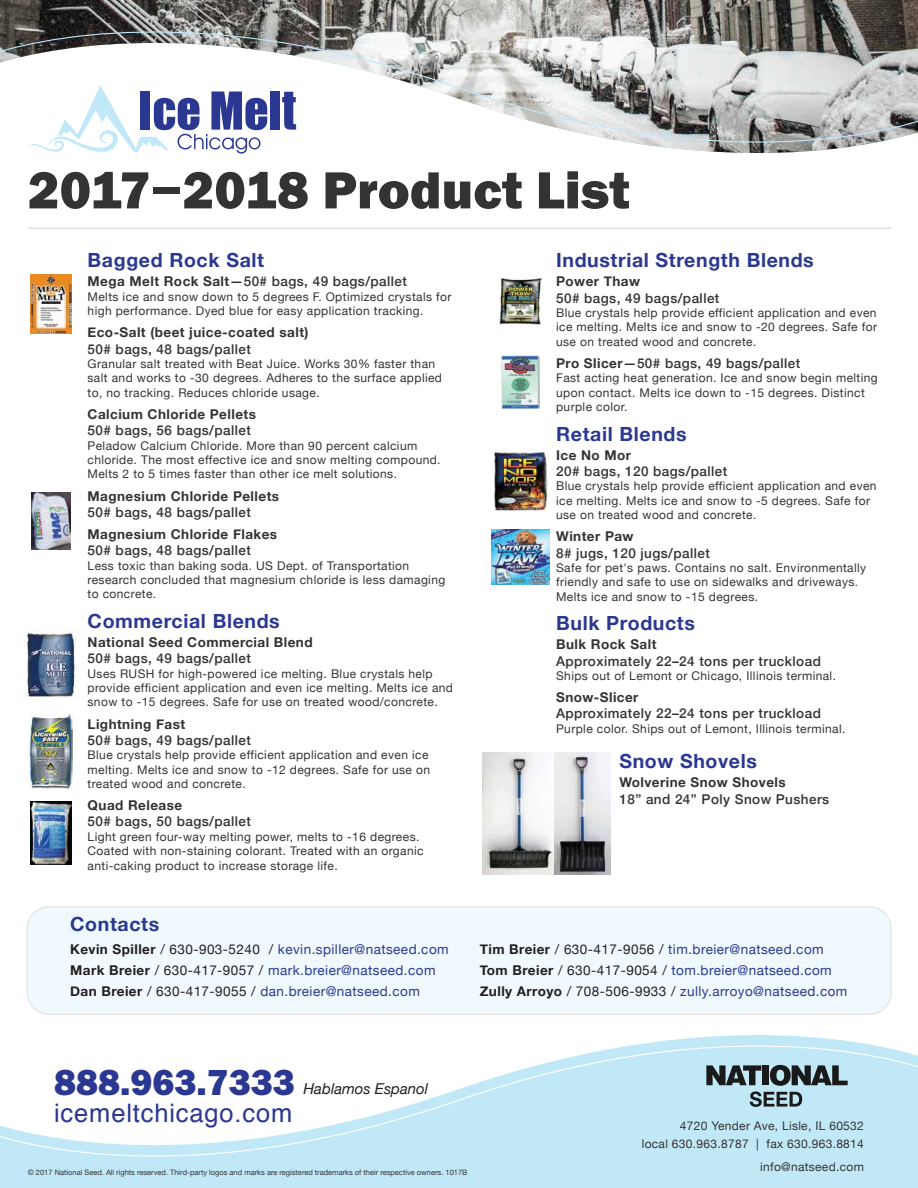
<style>
.page{position:relative;width:918px;height:1188px;background:#fff}
.page>*{position:absolute;margin:0;border:0;box-sizing:border-box;transform-origin:0 0}
.t1{font:54px "Franklin Gothic FS Hvy";color:#343333}
.t2{font:37.5px "Franklin Gothic FS Hvy";color:#2a3891}
.t3{font:25.5px "Helvetica";letter-spacing:.035em;color:#2a3891}
.t4{font:700 19.5px "Helvetica Neue";letter-spacing:.035em;color:#2a3891}
.t5{font:italic 15px "Helvetica Neue";color:#231f20}
.t6{font:500 13.5px "Helvetica Neue";letter-spacing:.035em;color:#343333}
.t7{font:13.5px "Helvetica Neue";letter-spacing:.035em;color:#2a3891}
.t8{font:700 13.5px "Helvetica Neue";letter-spacing:.035em;color:#343333}
.t9{font:12px/14.4px "Helvetica Neue";letter-spacing:.035em;color:#343333}
.t10{font:7.5px "Helvetica Neue";color:#343333}
.s1{font-weight:700}
.s2{font-weight:700;color:#231f20}
.s3{color:#231f20}
</style>
<div class="page">
<svg style="left:0;top:1011px;width:918px;height:177px"></svg>
<svg style="left:0;top:0;width:918px;height:153px"></svg>
<div style="left:270px;top:92px;width:10px;height:38px;background:#2a3891"></div>
<svg style="left:282px;top:92px;width:14px;height:38px"></svg>
<svg style="left:27px;top:85px;width:240px;height:69px"></svg>
<svg style="left:706px;top:1065px;width:142px;height:42px;background:#8098a1"></svg>
<div style="left:27px;top:907px;width:864px;height:107px;background:#f0f9fd;border-radius:22px"></div>
<div style="left:26px;top:906px;width:866px;height:109px;border:2px solid #e7e7e7;border-radius:22px"></div>
<hr style="left:28px;top:228px;width:863px;height:1px;background:#cdcdcc">
<img style="left:30px;top:713px;width:42px;height:75px">
<img style="left:499px;top:278px;width:43px;height:47px">
<img style="left:32px;top:493px;width:38px;height:57px">
<img style="left:25px;top:631px;width:51px;height:66px">
<img style="left:30px;top:802px;width:42px;height:63px">
<img style="left:482px;top:752px;width:73px;height:123px">
<img style="left:555px;top:752px;width:56px;height:123px">
<img style="left:502px;top:355px;width:37px;height:54px">
<img style="left:494px;top:449px;width:53px;height:61px">
<img style="left:492px;top:530px;width:57px;height:55px">
<img style="left:31px;top:274px;width:40px;height:60px">
<h1 class="t1" style="left:28px;top:159px;width:603px">2017−2018 Product List</h1>
<h3 class="t4" style="left:88px;top:245px;width:178px">Bagged Rock Salt</h3>
<p class="t6" style="left:88px;top:271px;width:321px"><span class="s1">Mega Melt Rock Salt</span>—50# bags, 49 bags/pallet</p>
<p class="t9" style="left:88px;top:290px;width:365px">Melts ice and snow down to 5 degrees F. Optimized crystals for high performance. Dyed blue for easy application tracking.</p>
<p class="t8" style="left:88px;top:322px;width:222px">Eco-Salt (beet juice-coated salt)</p>
<p class="t6" style="left:88px;top:338px;width:165px">50# bags, 48 bags/pallet</p>
<p class="t9" style="left:88px;top:357px;width:356px">Granular salt treated with Beat Juice. Works 30% faster than salt and works to -30 degrees. Adheres to the surface applied to, no tracking. Reduces chloride usage.</p>
<p class="t8" style="left:88px;top:404px;width:170px">Calcium Chloride Pellets</p>
<p class="t6" style="left:88px;top:420px;width:165px">50# bags, 56 bags/pallet</p>
<p class="t9" style="left:88px;top:439px;width:355px">Peladow Calcium Chloride. More than 90 percent calcium chloride. The most effective ice and snow melting compound.<br>Melts 2 to 5 times faster than other ice melt solutions.</p>
<p class="t8" style="left:88px;top:485px;width:193px">Magnesium Chloride Pellets</p>
<p class="t6" style="left:88px;top:501px;width:165px">50# bags, 48 bags/pallet</p>
<p class="t8" style="left:88px;top:524px;width:191px">Magnesium Chloride Flakes</p>
<p class="t6" style="left:88px;top:540px;width:165px">50# bags, 48 bags/pallet</p>
<p class="t9" style="left:88px;top:559px;width:359px">Less toxic than baking soda. US Dept. of Transportation research concluded that magnesium chloride is less damaging to concrete.</p>
<h3 class="t4" style="left:88px;top:606px;width:194px">Commercial Blends</h3>
<p class="t8" style="left:88px;top:632px;width:227px">National Seed Commercial Blend</p>
<p class="t6" style="left:88px;top:648px;width:165px">50# bags, 49 bags/pallet</p>
<p class="t9" style="left:88px;top:667px;width:367px">Uses RUSH for high-powered ice melting. Blue crystals help provide efficient application and even ice melting. Melts ice and snow to -15 degrees. Safe for use on treated wood/concrete.</p>
<p class="t8" style="left:88px;top:713px;width:99px">Lightning Fast</p>
<p class="t6" style="left:88px;top:729px;width:165px">50# bags, 49 bags/pallet</p>
<p class="t9" style="left:88px;top:748px;width:344px">Blue crystals help provide efficient application and even ice melting. Melts ice and snow to -12 degrees. Safe for use on treated wood and concrete.</p>
<p class="t8" style="left:88px;top:795px;width:96px">Quad Release</p>
<p class="t6" style="left:88px;top:811px;width:165px">50# bags, 50 bags/pallet</p>
<p class="t9" style="left:88px;top:830px;width:338px">Light green four-way melting power, melts to -16 degrees.<br>Coated with non-staining colorant. Treated with an organic anti-caking product to increase storage life.</p>
<h3 class="t4" style="left:556px;top:245px;width:259px">Industrial Strength Blends</h3>
<p class="t8" style="left:556px;top:271px;width:85px">Power Thaw</p>
<p class="t6" style="left:556px;top:287px;width:165px">50# bags, 49 bags/pallet</p>
<p class="t9" style="left:556px;top:306px;width:322px;text-align:justify">Blue crystals help provide efficient application and even ice melting. Melts ice and snow to -20 degrees. Safe for use on treated wood and concrete.</p>
<p class="t6" style="left:556px;top:352px;width:246px"><span class="s1">Pro Slicer</span>—50# bags, 49 bags/pallet</p>
<p class="t9" style="left:556px;top:372px;width:323px">Fast acting heat generation. Ice and snow begin melting upon contact. Melts ice down to -15 degrees. Distinct purple color.</p>
<h3 class="t4" style="left:556px;top:418px;width:132px">Retail Blends</h3>
<p class="t8" style="left:556px;top:444px;width:76px">Ice No Mor</p>
<p class="t6" style="left:556px;top:460px;width:173px">20# bags, 120 bags/pallet</p>
<p class="t9" style="left:556px;top:480px;width:322px">Blue crystals help provide efficient application and even ice melting. Melts ice and snow to -5 degrees. Safe for use on treated wood and concrete.</p>
<p class="t8" style="left:556px;top:526px;width:79px">Winter Paw</p>
<p class="t6" style="left:556px;top:542px;width:155px">8# jugs, 120 jugs/pallet</p>
<p class="t9" style="left:556px;top:561px;width:312px">Safe for pet's paws. Contains no salt. Environmentally friendly and safe to use on sidewalks and driveways.<br>Melts ice and snow to -15 degrees.</p>
<h3 class="t4" style="left:556px;top:608px;width:140px">Bulk Products</h3>
<p class="t8" style="left:556px;top:634px;width:102px">Bulk Rock Salt</p>
<p class="t6" style="left:556px;top:650px;width:266px">Approximately 22–24 tons per truckload</p>
<p class="t9" style="left:556px;top:669px;width:281px">Ships out of Lemont or Chicago, Illinois terminal.</p>
<p class="t8" style="left:556px;top:687px;width:84px">Snow-Slicer</p>
<p class="t6" style="left:556px;top:703px;width:266px">Approximately 22–24 tons per truckload</p>
<p class="t9" style="left:556px;top:722px;width:291px">Purple color. Ships out of Lemont, Illinois terminal.</p>
<h3 class="t4" style="left:619px;top:746px;width:139px">Snow Shovels</h3>
<p class="t8" style="left:619px;top:772px;width:168px">Wolverine Snow Shovels</p>
<p class="t6" style="left:619px;top:788px;width:211px">18” and 24” Poly Snow Pushers</p>
<h3 class="t4" style="left:70px;top:909px;width:91px">Contacts</h3>
<p class="t7" style="left:70px;top:940px;width:380px"><span class="s2">Kevin Spiller</span> <span class="s3">/ 630-903-5240 /</span> kevin.spiller@natseed.com</p>
<p class="t7" style="left:480px;top:940px;width:345px"><span class="s2">Tim Breier</span> <span class="s3">/ 630-417-9056 /</span> tim.breier@natseed.com</p>
<p class="t7" style="left:70px;top:960px;width:367px"><span class="s2">Mark Breier</span> <span class="s3">/ 630-417-9057 /</span> mark.breier@natseed.com</p>
<p class="t7" style="left:480px;top:960px;width:353px"><span class="s2">Tom Breier</span> <span class="s3">/ 630-417-9054 /</span> tom.breier@natseed.com</p>
<p class="t7" style="left:70px;top:981px;width:351px"><span class="s2">Dan Breier</span> <span class="s3">/ 630-417-9055 /</span> dan.breier@natseed.com</p>
<p class="t7" style="left:480px;top:981px;width:369px"><span class="s2">Zully Arroyo</span> <span class="s3">/ 708-506-9933 /</span> zully.arroyo@natseed.com</p>
<h2 class="t2" style="left:54px;top:1061px;width:242px">888.963.7333</h2>
<h3 class="t3" style="left:54px;top:1093px;width:240px">icemeltchicago.com</h3>
<p class="t5" style="left:304px;top:1078px;width:126px">Hablamos Espanol</p>
<p class="t10" style="left:28px;top:1167px;width:441px">© 2017 National Seed. All rights reserved. Third-party logos and marks are registered trademarks of their respective owners. 1017B</p>
<p class="t9" style="left:642px;top:1118px;width:224px;line-height:18px;text-align:right">4720 Yender Ave, Lisle, IL 60532<br>local 630.963.8787 | fax 630.963.8814</p>
<p class="t9" style="left:760px;top:1160px;width:105px">info@natseed.com</p>
</div>
